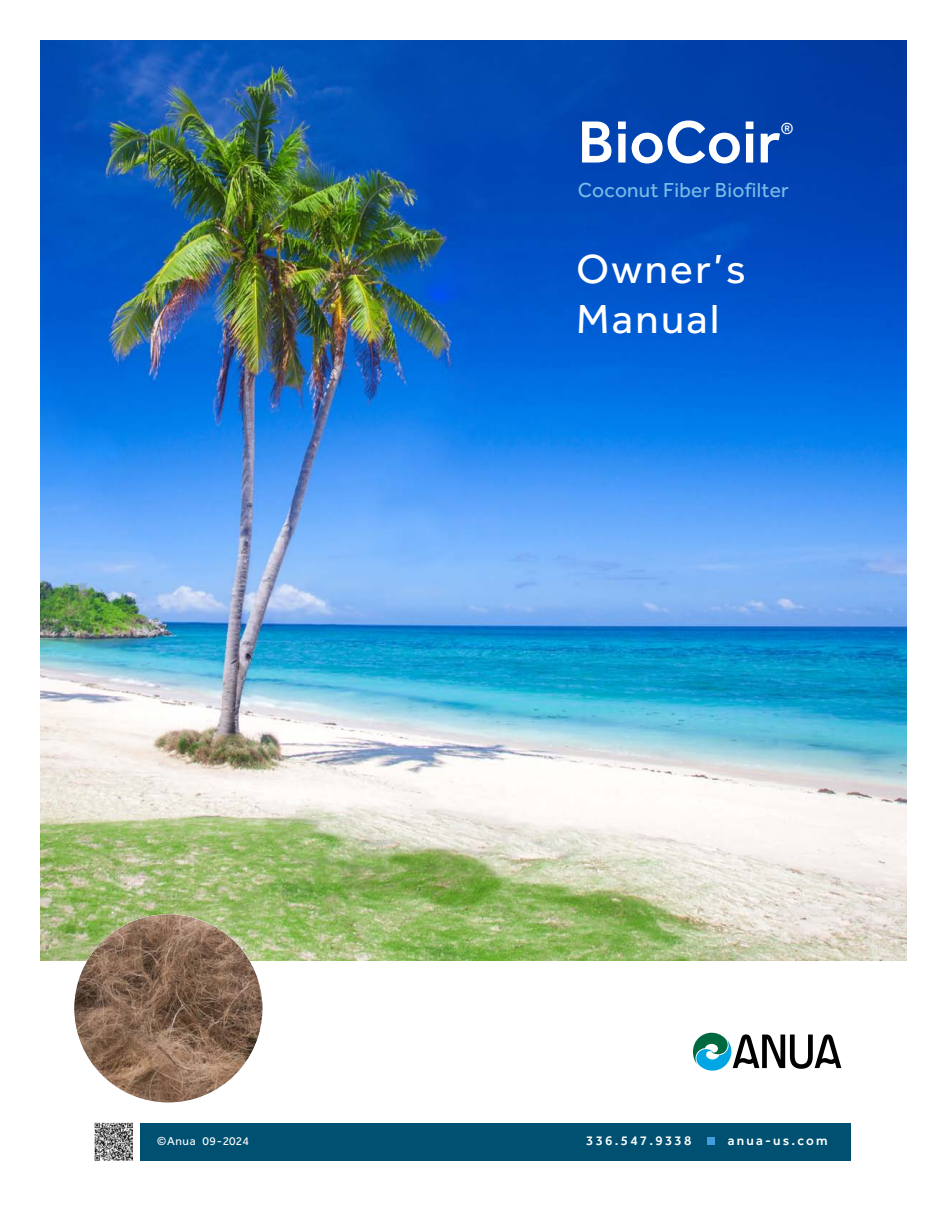
<style>
.page{position:relative;width:945px;height:1215px;background:#fff}
.page>*{position:absolute;margin:0;border:0;box-sizing:border-box;transform-origin:0 0}
.t1{font:500 61.5px "Effra";color:#fff}
.t2{font:42px/50.4px "Effra";letter-spacing:.055em;color:#fff}
.t3{font:21px "Effra";letter-spacing:.01em;color:#7abbe7}
.t4{font:16.5px "Effra";color:#fff}
.t5{font:500 13.5px "Effra";letter-spacing:.165em;color:#fff}
.t6{font:12px "Effra";letter-spacing:.055em;color:#fff}
</style>
<div class="page">
<img style="left:40px;top:40px;width:867px;height:921px">
<svg style="left:693px;top:1033px;width:148px;height:38px"></svg>
<img style="left:74px;top:914px;width:188px;height:188px;border-radius:50%">
<div style="left:140px;top:1123px;width:711px;height:38px;background:#005171"></div>
<div style="left:707px;top:1137px;width:8px;height:8px;background:#429edd"></div>
<svg style="left:94px;top:1123px;width:39px;height:38px"></svg>
<img style="left:95px;top:1123px;width:37px;height:37px">
<h1 class="t1" style="left:578px;top:105px;width:204px">BioCoir</h1>
<p class="t4" style="left:781px;top:119px;width:15px">®</p>
<h3 class="t3" style="left:578px;top:178px;width:213px">Coconut Fiber Biofilter</h3>
<h2 class="t2" style="left:576px;top:243px;width:171px">Owner’s<br>Manual</h2>
<p class="t6" style="left:157px;top:1134px;width:94px">©Anua 09-2024</p>
<p class="t5" style="left:586px;top:1132px;width:107px">336.547.9338</p>
<p class="t5" style="left:728px;top:1132px;width:102px">anua-us.com</p>
</div>
